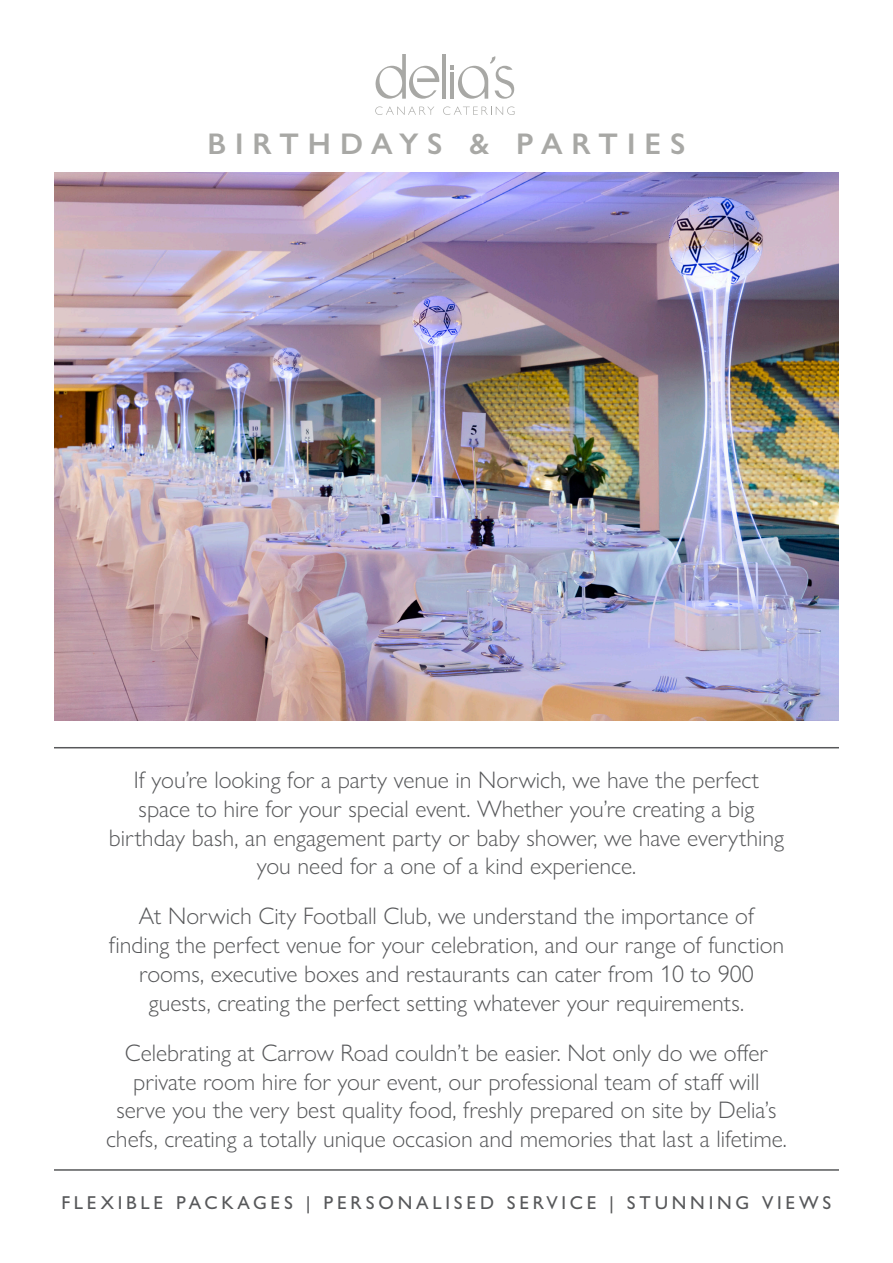
<style>
.page{position:relative;width:893px;height:1263px;background:#fff}
.page>*{position:absolute;margin:0;border:0;box-sizing:border-box;transform-origin:0 0}
.t1{font:600 30px "Gill Sans Nova";letter-spacing:.3em;color:#a8a8a5}
.t2{font:300 24px/28.8px "Gill Sans Nova";color:#57585a;text-align:center}
.t3{font:500 18.75px "Gill Sans Nova";letter-spacing:.2em;color:#57585a}
</style>
<div class="page">
<img style="left:54px;top:172px;width:785px;height:549px">
<hr style="left:54px;top:747px;width:785px;height:1px;background:#57585a">
<hr style="left:54px;top:1169px;width:785px;height:2px;background:#57585a">
<hr style="left:443px;top:54px;width:3px;height:45px;background:#a8a8a5">
<svg style="left:375px;top:54px;width:65px;height:45px"></svg>
<svg style="left:375px;top:106px;width:59px;height:9px"></svg>
<svg style="left:443px;top:106px;width:71px;height:9px"></svg>
<svg style="left:450px;top:56px;width:64px;height:43px"></svg>
<p class="t1" style="left:207px;top:126px;width:480px">BIRTHDAYS &amp; PARTIES</p>
<p class="t2" style="left:109px;top:765px;width:677px">If you’re looking for a party venue in Norwich, we have the perfect space to hire for your special event. Whether you’re creating a big birthday bash, an engagement party or baby shower, we have everything you need for a one of a kind experience.</p>
<p class="t2" style="left:109px;top:901px;width:677px">At Norwich City Football Club, we understand the importance of finding the perfect venue for your celebration, and our range of function rooms, executive boxes and restaurants can cater from 10 to 900 guests, creating the perfect setting whatever your requirements.</p>
<p class="t2" style="left:106px;top:1038px;width:682px">Celebrating at Carrow Road couldn’t be easier. Not only do we offer private room hire for your event, our professional team of staff will serve you the very best quality food, freshly prepared on site by Delia’s chefs, creating a totally unique occasion and memories that last a lifetime.</p>
<p class="t3" style="left:61px;top:1191px;width:771px">FLEXIBLE PACKAGES | PERSONALISED SERVICE | STUNNING VIEWS</p>
</div>
